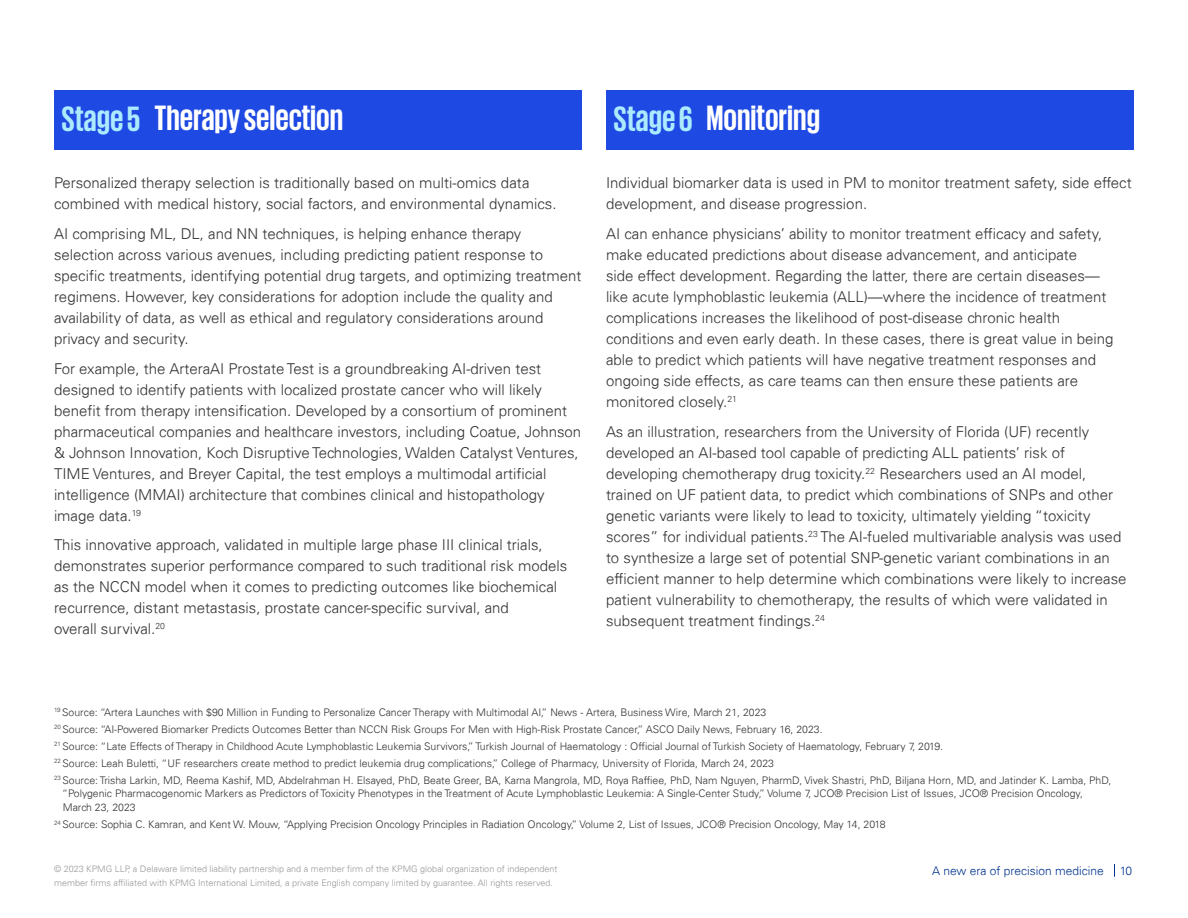
<style>
.page{position:relative;width:1188px;height:918px;background:#fff}
.page>*{position:absolute;margin:0;border:0;box-sizing:border-box;transform-origin:0 0}
.t1{font:700 36px "KPMG";color:#fff}
.t2{font:300 15px/21px "Univers 45";color:#333}
.t3{font:300 12px "Univers 45";color:#00338d}
.t4{font:300 10.5px/17.1px "Univers 45";color:#333}
.t5{font:300 9px "Univers 45";color:#989898}
.s1{color:#aceaff}
</style>
<div class="page">
<div style="left:54px;top:90px;width:528px;height:60px;background:#1e49e2"></div>
<div style="left:606px;top:90px;width:528px;height:60px;background:#1e49e2"></div>
<svg style="left:1114px;top:864px;width:1px;height:13px"></svg>
<h1 class="t1" style="left:62px;top:100px;width:283px"><span class="s1">Stage 5</span> Therapy selection</h1>
<h1 class="t1" style="left:614px;top:100px;width:208px"><span class="s1">Stage 6</span> Monitoring</h1>
<p class="t2" style="left:54px;top:172px;width:504px">Personalized therapy selection is traditionally based on multi-omics data combined with medical history, social factors, and environmental dynamics.</p>
<p class="t2" style="left:54px;top:223px;width:529px">AI comprising ML, DL, and NN techniques, is helping enhance therapy selection across various avenues, including predicting patient response to specific treatments, identifying potential drug targets, and optimizing treatment regimens. However, key considerations for adoption include the quality and availability of data, as well as ethical and regulatory considerations around privacy and security.</p>
<p class="t2" style="left:54px;top:358px;width:529px">For example, the ArteraAI Prostate Test is a groundbreaking AI-driven test designed to identify patients with localized prostate cancer who will likely benefit from therapy intensification. Developed by a consortium of prominent pharmaceutical companies and healthcare investors, including Coatue, Johnson &amp; Johnson Innovation, Koch Disruptive Technologies, Walden Catalyst Ventures, TIME Ventures, and Breyer Capital, the test employs a multimodal artificial intelligence (MMAI) architecture that combines clinical and histopathology image data.<sup>19</sup></p>
<p class="t2" style="left:54px;top:534px;width:515px">This innovative approach, validated in multiple large phase III clinical trials, demonstrates superior performance compared to such traditional risk models as the NCCN model when it comes to predicting outcomes like biochemical recurrence, distant metastasis, prostate cancer-specific survival, and<br>overall survival.<sup>20</sup></p>
<p class="t2" style="left:606px;top:172px;width:527px">Individual biomarker data is used in PM to monitor treatment safety, side effect development, and disease progression.</p>
<p class="t2" style="left:606px;top:223px;width:509px">AI can enhance physicians’ ability to monitor treatment efficacy and safety, make educated predictions about disease advancement, and anticipate<br>side effect development. Regarding the latter, there are certain diseases— like acute lymphoblastic leukemia (ALL)—where the incidence of treatment complications increases the likelihood of post-disease chronic health conditions and even early death. In these cases, there is great value in being able to predict which patients will have negative treatment responses and ongoing side effects, as care teams can then ensure these patients are monitored closely.<sup>21</sup></p>
<p class="t2" style="left:606px;top:421px;width:522px">As an illustration, researchers from the University of Florida (UF) recently developed an AI-based tool capable of predicting ALL patients’ risk of developing chemotherapy drug toxicity.<sup>22</sup> Researchers used an AI model, trained on UF patient data, to predict which combinations of SNPs and other genetic variants were likely to lead to toxicity, ultimately yielding “toxicity scores” for individual patients.<sup>23</sup> The AI-fueled multivariable analysis was used to synthesize a large set of potential SNP-genetic variant combinations in an efficient manner to help determine which combinations were likely to increase patient vulnerability to chemotherapy, the results of which were validated in subsequent treatment findings.<sup>24</sup></p>
<p class="t4" style="left:54px;top:703px;width:1059px"><sup>19</sup> Source: “Artera Launches with $90 Million in Funding to Personalize Cancer Therapy with Multimodal AI,” News - Artera, Business Wire, March 21, 2023<br><sup>20</sup> Source: “AI-Powered Biomarker Predicts Outcomes Better than NCCN Risk Groups For Men with High-Risk Prostate Cancer,” ASCO Daily News, February 16, 2023.<br><sup>21</sup> Source: “Late Effects of Therapy in Childhood Acute Lymphoblastic Leukemia Survivors,” Turkish Journal of Haematology : Official Journal of Turkish Society of Haematology, February 7, 2019.<br><sup>22</sup> Source: Leah Buletti, “UF researchers create method to predict leukemia drug complications,” College of Pharmacy, University of Florida, March 24, 2023<br><sup>23</sup> Source: Trisha Larkin, MD, Reema Kashif, MD, Abdelrahman H. Elsayed, PhD, Beate Greer, BA, Karna Mangrola, MD, Roya Raffiee, PhD, Nam Nguyen, PharmD, Vivek Shastri, PhD, Biljana Horn, MD, and Jatinder K. Lamba, PhD,</p>
<p class="t4" style="left:62px;top:787px;width:1022px;line-height:13.5px">“Polygenic Pharmacogenomic Markers as Predictors of Toxicity Phenotypes in the Treatment of Acute Lymphoblastic Leukemia: A Single-Center Study,” Volume 7, JCO® Precision List of Issues, JCO® Precision Oncology,<br>March 23, 2023</p>
<p class="t4" style="left:54px;top:816px;width:833px"><sup>24</sup> Source: Sophia C. Kamran, and Kent W. Mouw, “Applying Precision Oncology Principles in Radiation Oncology,” Volume 2, List of Issues, JCO® Precision Oncology, May 14, 2018</p>
<p class="t5" style="left:54px;top:864px;width:505px">© 2023 KPMG LLP, a Delaware limited liability partnership and a member firm of the KPMG global organization of independent</p>
<p class="t3" style="left:1120px;top:863px;width:14px">10</p>
<p class="t5" style="left:54px;top:877px;width:501px">member firms affiliated with KPMG International Limited, a private English company limited by guarantee. All rights reserved.</p>
<p class="t3" style="left:932px;top:863px;width:173px">A new era of precision medicine</p>
</div>
